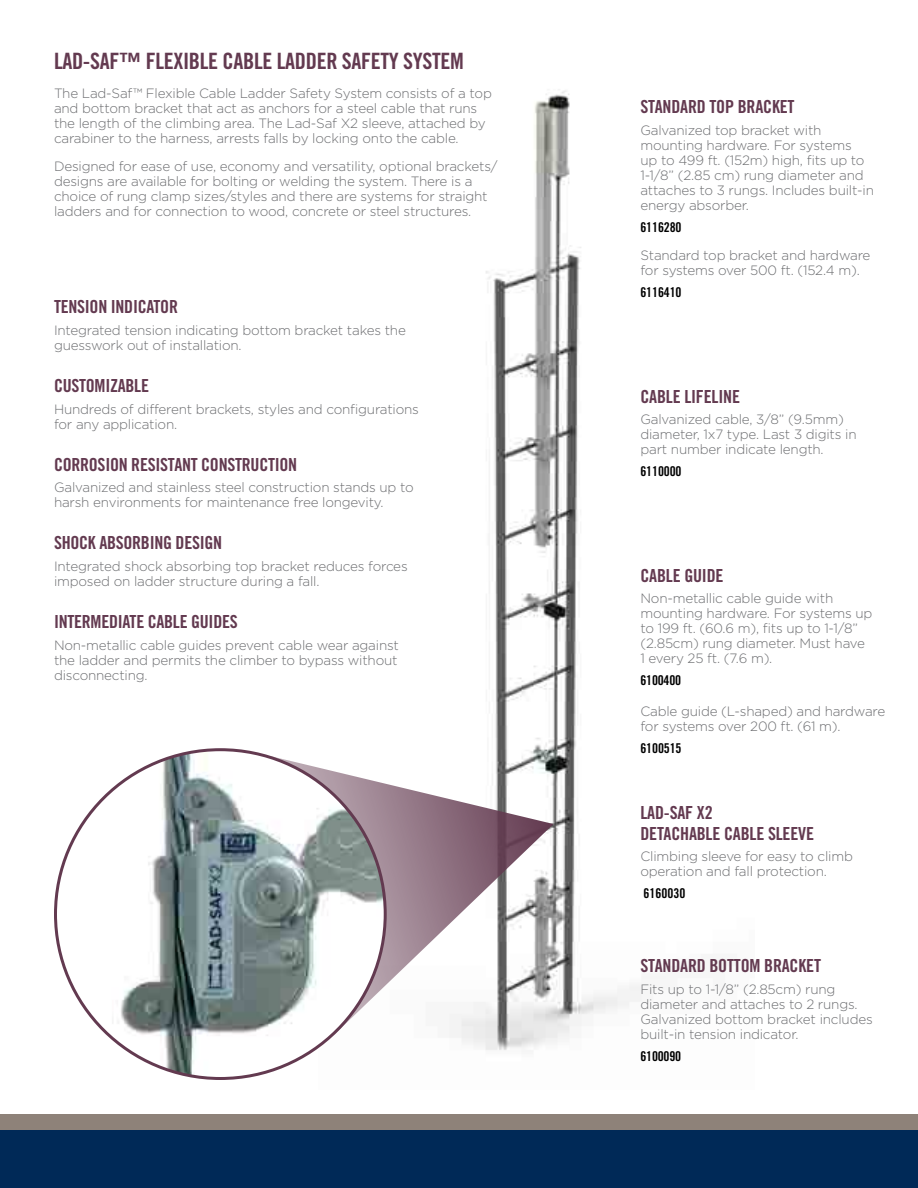
<style>
.page{position:relative;width:918px;height:1188px;background:#fff}
.page>*{position:absolute;margin:0;border:0;box-sizing:border-box;transform-origin:0 0}
.t1{font:22.5px "Trade Gothic Bold Cond Twenty";letter-spacing:-.015em;color:#633a50}
.t2{font:18px/21px "Trade Gothic Bold Cond Twenty";letter-spacing:-.015em;color:#633a50}
.t3{font:300 13.5px/15px "Gotham";letter-spacing:-.015em;color:#6d6e71}
.t4{font:13.5px "Trade Gothic Bold Cond Twenty";letter-spacing:-.01em;color:#000}
</style>
<div class="page">
<hr style="left:0;top:603px;width:1px;height:585px;background:#d8d1ca">
<img style="left:449px;top:90px;width:193px;height:961px">
<hr style="left:0;top:0;width:1px;height:130px;background:#633a50">
<div style="left:0;top:1130px;width:918px;height:58px;background:#002957"></div>
<div style="left:0;top:1114px;width:918px;height:16px;background:#8e8279"></div>
<svg style="left:385px;top:756px;width:169px;height:278px"></svg>
<img style="left:89px;top:750px;width:296px;height:328px">
<p class="t1" style="left:54px;top:47px;width:412px">LAD-SAF™ FLEXIBLE CABLE LADDER SAFETY SYSTEM</p>
<p class="t3" style="left:54px;top:85px;width:439px">The Lad-Saf™ Flexible Cable Ladder Safety System consists of a top and bottom bracket that act as anchors for a steel cable that runs the length of the climbing area. The Lad-Saf X2 sleeve, attached by carabiner to the harness, arrests falls by locking onto the cable.</p>
<p class="t3" style="left:54px;top:159px;width:445px">Designed for ease of use, economy and versatility, optional brackets/ designs are available for bolting or welding the system. There is a choice of rung clamp sizes/styles and there are systems for straight ladders and for connection to wood, concrete or steel structures.</p>
<p class="t2" style="left:54px;top:296px;width:126px">TENSION INDICATOR</p>
<p class="t3" style="left:54px;top:322px;width:353px">Integrated tension indicating bottom bracket takes the guesswork out of installation.</p>
<p class="t2" style="left:54px;top:375px;width:97px">CUSTOMIZABLE</p>
<p class="t3" style="left:54px;top:401px;width:366px">Hundreds of different brackets, styles and configurations for any application.</p>
<p class="t2" style="left:54px;top:454px;width:245px">CORROSION RESISTANT CONSTRUCTION</p>
<p class="t3" style="left:54px;top:480px;width:361px">Galvanized and stainless steel construction stands up to harsh environments for maintenance free longevity.</p>
<p class="t2" style="left:54px;top:532px;width:170px">SHOCK ABSORBING DESIGN</p>
<p class="t3" style="left:54px;top:559px;width:355px">Integrated shock absorbing top bracket reduces forces imposed on ladder structure during a fall.</p>
<p class="t2" style="left:54px;top:611px;width:185px">INTERMEDIATE CABLE GUIDES</p>
<p class="t3" style="left:54px;top:637px;width:346px;text-align:justify">Non-metallic cable guides prevent cable wear against the ladder and permits the climber to bypass without disconnecting.</p>
<p class="t2" style="left:640px;top:96px;width:156px">STANDARD TOP BRACKET</p>
<p class="t3" style="left:640px;top:123px;width:235px">Galvanized top bracket with mounting hardware. For systems<br>up to 499 ft. (152m) high, fits up to<br>1-1/8” (2.85 cm) rung diameter and attaches to 3 rungs. Includes built-in energy absorber.</p>
<p class="t4" style="left:640px;top:219px;width:43px">6116280</p>
<p class="t3" style="left:640px;top:248px;width:232px">Standard top bracket and hardware for systems over 500 ft. (152.4 m).</p>
<p class="t4" style="left:640px;top:284px;width:43px">6116410</p>
<p class="t2" style="left:640px;top:385px;width:101px">CABLE LIFELINE</p>
<p class="t3" style="left:640px;top:412px;width:218px">Galvanized cable, 3/8” (9.5mm) diameter, 1x7 type. Last 3 digits in part number indicate length.</p>
<p class="t4" style="left:640px;top:463px;width:43px">6110000</p>
<p class="t2" style="left:640px;top:565px;width:85px">CABLE GUIDE</p>
<p class="t3" style="left:640px;top:591px;width:233px">Non-metallic cable guide with mounting hardware. For systems up to 199 ft. (60.6 m), fits up to 1-1/8” (2.85cm) rung diameter. Must have<br>1 every 25 ft. (7.6 m).</p>
<p class="t4" style="left:640px;top:672px;width:42px">6100400</p>
<p class="t3" style="left:640px;top:704px;width:246px">Cable guide (L-shaped) and hardware for systems over 200 ft. (61 m).</p>
<p class="t4" style="left:640px;top:740px;width:43px">6100515</p>
<p class="t2" style="left:640px;top:802px;width:175px">LAD-SAF X2<br>DETACHABLE CABLE SLEEVE</p>
<p class="t3" style="left:640px;top:849px;width:214px">Climbing sleeve for easy to climb operation and fall protection.</p>
<p class="t4" style="left:643px;top:885px;width:43px">6160030</p>
<p class="t2" style="left:640px;top:955px;width:182px">STANDARD BOTTOM BRACKET</p>
<p class="t3" style="left:640px;top:982px;width:234px">Fits up to 1-1/8” (2.85cm) rung diameter and attaches to 2 rungs.<br>Galvanized bottom bracket includes built-in tension indicator.</p>
<p class="t4" style="left:640px;top:1048px;width:42px">6100090</p>
</div>
